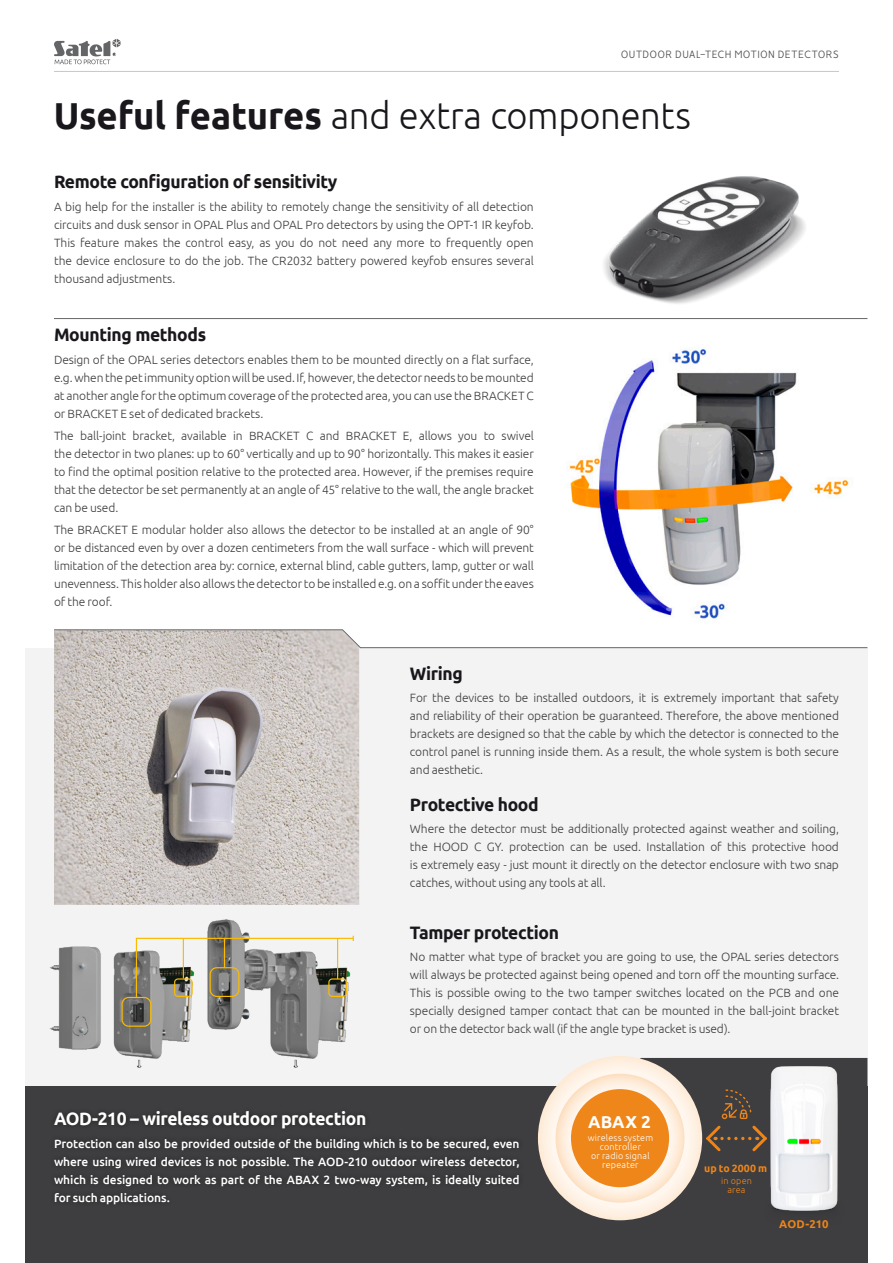
<style>
.page{position:relative;width:893px;height:1263px;background:#fff}
.page>*{position:absolute;margin:0;border:0;box-sizing:border-box;transform-origin:0 0}
.t1{font:300 37.5px "Ubuntu";letter-spacing:-.01em;color:#1a171c}
.t2{font:700 18px "Ubuntu";letter-spacing:-.02em;color:#1a171c}
.t3{font:700 18px "Ubuntu";letter-spacing:-.02em;color:#fff}
.t4{font:700 17.25px "Ubuntu";color:#fff}
.t5{font:300 12px/18px "Ubuntu";letter-spacing:-.01em;color:#3e3e40;text-align:justify}
.t6{font:500 12px/18px "Ubuntu";letter-spacing:-.01em;color:#fff;text-align:justify}
.t7{font:300 12px "Vision";letter-spacing:.015em;color:#4c4c4e}
.t8{font:700 11.25px "Ubuntu";color:#ef8518}
.t9{font:700 10.5px "Ubuntu";color:#ef8518}
.t10{font:300 9px/9px "Ubuntu";letter-spacing:.025em;color:#fff;text-align:center}
.t11{font:300 9px/9px "Ubuntu";letter-spacing:.025em;color:#ef8518;text-align:center}
.s1{font-weight:700}
</style>
<div class="page">
<div style="left:25px;top:648px;width:842px;height:439px;background:#f3f3f3"></div>
<div style="left:25px;top:1086px;width:842px;height:177px;background:#3e3e40"></div>
<img style="left:567px;top:348px;width:282px;height:271px">
<img style="left:603px;top:176px;width:203px;height:128px">
<hr style="left:54px;top:318px;width:813px;height:1px;background:#646567">
<img style="left:54px;top:648px;width:305px;height:257px">
<img style="left:220px;top:919px;width:134px;height:149px">
<img style="left:49px;top:920px;width:171px;height:148px">
<div style="left:122px;top:997px;width:29px;height:30px;border:1px solid #fabb00;border-radius:7px"></div>
<div style="left:210px;top:967px;width:29px;height:30px;border:1px solid #fabb00;border-radius:7px"></div>
<div style="left:174px;top:978px;width:19px;height:19px;border:1px solid #fabb00;border-radius:3px"></div>
<div style="left:328px;top:978px;width:19px;height:19px;border:1px solid #fabb00;border-radius:3px"></div>
<hr style="left:136px;top:938px;width:217px;height:1px;background:#fabb00">
<hr style="left:136px;top:938px;width:1px;height:59px;background:#fabb00">
<hr style="left:183px;top:938px;width:1px;height:40px;background:#fabb00">
<hr style="left:224px;top:938px;width:1px;height:30px;background:#fabb00">
<hr style="left:337px;top:938px;width:1px;height:41px;background:#fabb00">
<img style="left:770px;top:1154px;width:68px;height:57px">
<svg style="left:54px;top:629px;width:814px;height:19px"></svg>
<svg style="left:640px;top:1058px;width:227px;height:96px"></svg>
<svg style="left:538px;top:1056px;width:164px;height:164px;background:#fdf0e3"></svg>
<svg style="left:556px;top:1074px;width:128px;height:129px;background:#fdebd8"></svg>
<div style="left:571px;top:1089px;width:98px;height:98px;background:#ef861a;border-radius:50%"></div>
<svg style="left:54px;top:39px;width:67px;height:25px"></svg>
<hr style="left:54px;top:71px;width:785px;height:1px;background:#c6c7c9">
<p class="t7" style="left:621px;top:48px;width:220px">OUTDOOR DUAL-TECH MOTION DETECTORS</p>
<h1 class="t1" style="left:54px;top:93px;width:639px"><span class="s1">Useful features</span> and extra components</h1>
<h2 class="t2" style="left:54px;top:171px;width:285px">Remote configuration of sensitivity</h2>
<p class="t5" style="left:54px;top:197px;width:481px">A big help for the installer is the ability to remotely change the sensitivity of all detection circuits and dusk sensor in OPAL Plus and OPAL Pro detectors by using the OPT-1 IR keyfob.<br>This feature makes the control easy, as you do not need any more to frequently open the device enclosure to do the job. The CR2032 battery powered keyfob ensures several thousand adjustments.</p>
<h2 class="t2" style="left:54px;top:324px;width:154px">Mounting methods</h2>
<p class="t5" style="left:54px;top:350px;width:481px">Design of the OPAL series detectors enables them to be mounted directly on a flat surface, e.g. when the pet immunity option will be used. If, however, the detector needs to be mounted at another angle for the optimum coverage of the protected area, you can use the BRACKET C or BRACKET E set of dedicated brackets.</p>
<p class="t5" style="left:54px;top:426px;width:481px">The ball-joint bracket, available in BRACKET C and BRACKET E, allows you to swivel the detector in two planes: up to 60° vertically and up to 90° horizontally. This makes it easier to find the optimal position relative to the protected area. However, if the premises require that the detector be set permanently at an angle of 45° relative to the wall, the angle bracket can be used.</p>
<p class="t5" style="left:54px;top:521px;width:481px">The BRACKET E modular holder also allows the detector to be installed at an angle of 90° or be distanced even by over a dozen centimeters from the wall surface - which will prevent limitation of the detection area by: cornice, external blind, cable gutters, lamp, gutter or wall unevenness. This holder also allows the detector to be installed e.g. on a soffit under the eaves of the roof.</p>
<h2 class="t2" style="left:410px;top:663px;width:54px">Wiring</h2>
<p class="t5" style="left:410px;top:689px;width:430px">For the devices to be installed outdoors, it is extremely important that safety and reliability of their operation be guaranteed. Therefore, the above mentioned brackets are designed so that the cable by which the detector is connected to the control panel is running inside them. As a result, the whole system is both secure and aesthetic.</p>
<h2 class="t2" style="left:410px;top:794px;width:130px">Protective hood</h2>
<p class="t5" style="left:410px;top:819px;width:430px">Where the detector must be additionally protected against weather and soiling, the HOOD C GY. protection can be used. Installation of this protective hood is extremely easy - just mount it directly on the detector enclosure with two snap catches, without using any tools at all.</p>
<h2 class="t2" style="left:410px;top:921px;width:151px">Tamper protection</h2>
<p class="t5" style="left:410px;top:947px;width:430px">No matter what type of bracket you are going to use, the OPAL series detectors will always be protected against being opened and torn off the mounting surface.<br>This is possible owing to the two tamper switches located on the PCB and one specially designed tamper contact that can be mounted in the ball-joint bracket or on the detector back wall (if the angle type bracket is used).</p>
<h2 class="t3" style="left:54px;top:1108px;width:314px">AOD-210 – wireless outdoor protection</h2>
<p class="t6" style="left:54px;top:1134px;width:467px">Protection can also be provided outside of the building which is to be secured, even where using wired devices is not possible. The AOD-210 outdoor wireless detector, which is designed to work as part of the ABAX 2 two-way system, is ideally suited for such applications.</p>
<h3 class="t4" style="left:588px;top:1111px;width:64px">ABAX 2</h3>
<p class="t10" style="left:588px;top:1133px;width:67px">wireless system controller<br>or radio signal repeater</p>
<p class="t9" style="left:704px;top:1161px;width:64px">up to 2000 m</p>
<p class="t11" style="left:721px;top:1176px;width:32px">in open area</p>
<p class="t8" style="left:779px;top:1217px;width:51px">AOD-210</p>
</div>
